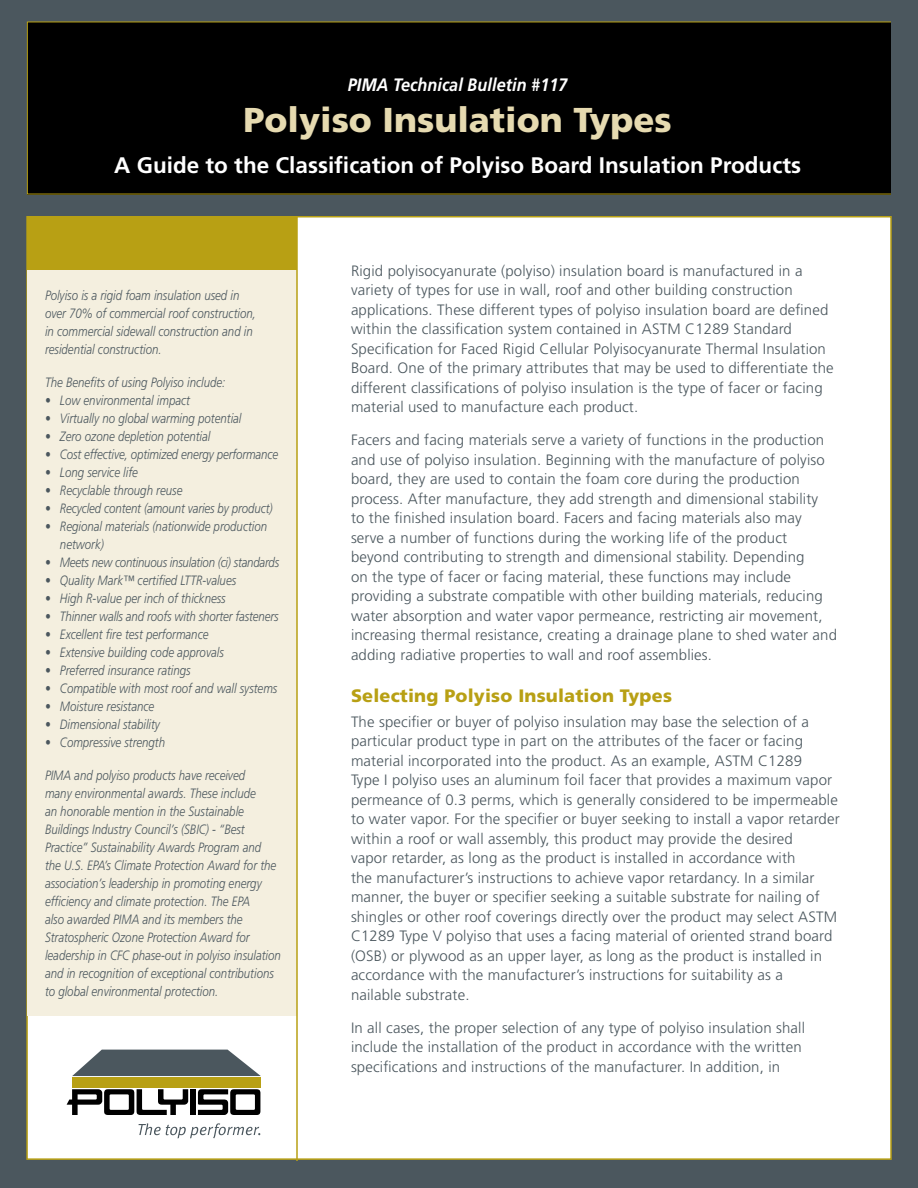
<style>
.page{position:relative;width:918px;height:1188px;background:#4b575e}
.page>*{position:absolute;margin:0;border:0;box-sizing:border-box;transform-origin:0 0}
.t1{font:900 34.5px "Frutiger";color:#e6dab0}
.t2{font:700 22.5px "Frutiger";color:#fff}
.t3{font:900 18px "Frutiger";letter-spacing:.01em;color:#b8a014}
.t4{font:italic 700 18px "Frutiger";letter-spacing:.005em;color:#fff;scale:.9 1}
.t5{font:300 15px/19.5px "Frutiger";letter-spacing:.01em;color:#4b575e}
.t6{font:italic 300 13.5px/18px "Frutiger";color:#4b575e;scale:.85 1}
.t7{font:italic 300 13.5px "Frutiger";letter-spacing:-.02em;color:#4b575e;scale:.85 1}
</style>
<div class="page">
<div style="left:26px;top:216px;width:866px;height:944px;background:#fff;border:2px solid #b8a014"></div>
<div style="left:27px;top:216px;width:270px;height:799px;background:#f4efdf"></div>
<div style="left:27px;top:22px;width:864px;height:172px;background:#000"></div>
<div style="left:27px;top:216px;width:270px;height:54px;background:#b8a014"></div>
<hr style="left:296px;top:216px;width:2px;height:945px;background:#b8a014">
<svg style="left:72px;top:1050px;width:189px;height:26px"></svg>
<div style="left:72px;top:1077px;width:189px;height:10px;background:#b8a014"></div>
<svg style="left:67px;top:1089px;width:121px;height:26px"></svg>
<div style="left:190px;top:1089px;width:6px;height:26px;background:#000"></div>
<svg style="left:198px;top:1089px;width:62px;height:26px"></svg>
<svg style="left:138px;top:1123px;width:122px;height:15px"></svg>
<p class="t4" style="left:348px;top:74px;width:246px">PIMA Technical Bulletin #117</p>
<h1 class="t1" style="left:243px;top:100px;width:430px">Polyiso Insulation Types</h1>
<h2 class="t2" style="left:114px;top:152px;width:688px">A Guide to the Classification of Polyiso Board Insulation Products</h2>
<p class="t6" style="left:45px;top:286px;width:250px">Polyiso is a rigid foam insulation used in over 70% of commercial roof construction, in commercial sidewall construction and in residential construction.</p>
<p class="t6" style="left:45px;top:373px;width:214px">The Benefits of using Polyiso include:</p>
<p class="t6" style="left:45px;top:391px;width:172px">• Low environmental impact</p>
<p class="t6" style="left:45px;top:409px;width:233px">• Virtually no global warming potential</p>
<p class="t6" style="left:45px;top:427px;width:196px">• Zero ozone depletion potential</p>
<p class="t6" style="left:45px;top:445px;width:276px">• Cost effective, optimized energy performance</p>
<p class="t6" style="left:45px;top:463px;width:111px">• Long service life</p>
<p class="t6" style="left:45px;top:481px;width:163px">• Recyclable through reuse</p>
<p class="t6" style="left:45px;top:499px;width:269px">• Recycled content (amount varies by product)</p>
<p class="t6" style="left:60px;top:517px;width:245px;text-indent:-15px">• Regional materials (nationwide production network)</p>
<p class="t7" style="left:45px;top:555px;width:277px">• Meets new continuous insulation (ci) standards</p>
<p class="t6" style="left:45px;top:571px;width:226px">• Quality Mark™ certified LTTR-values</p>
<p class="t6" style="left:45px;top:589px;width:214px">• High R-value per inch of thickness</p>
<p class="t6" style="left:45px;top:607px;width:276px">• Thinner walls and roofs with shorter fasteners</p>
<p class="t6" style="left:45px;top:625px;width:194px">• Excellent fire test performance</p>
<p class="t6" style="left:45px;top:643px;width:212px">• Extensive building code approvals</p>
<p class="t6" style="left:45px;top:661px;width:173px">• Preferred insurance ratings</p>
<p class="t6" style="left:45px;top:679px;width:275px">• Compatible with most roof and wall systems</p>
<p class="t6" style="left:45px;top:697px;width:130px">• Moisture resistance</p>
<p class="t6" style="left:45px;top:715px;width:137px">• Dimensional stability</p>
<p class="t6" style="left:45px;top:733px;width:143px">• Compressive strength</p>
<p class="t6" style="left:45px;top:766px;width:279px">PIMA and polyiso products have received<br>many environmental awards. These include<br>an honorable mention in the Sustainable Buildings Industry Council’s (SBIC) - “Best Practice” Sustainability Awards Program and<br>the U.S. EPA’s Climate Protection Award for the association’s leadership in promoting energy efficiency and climate protection. The EPA<br>also awarded PIMA and its members the Stratospheric Ozone Protection Award for leadership in CFC phase-out in polyiso insulation and in recognition of exceptional contributions to global environmental protection.</p>
<p class="t5" style="left:351px;top:261px;width:484px">Rigid polyisocyanurate (polyiso) insulation board is manufactured in a variety of types for use in wall, roof and other building construction applications. These different types of polyiso insulation board are defined within the classification system contained in ASTM C1289 Standard Specification for Faced Rigid Cellular Polyisocyanurate Thermal Insulation Board. One of the primary attributes that may be used to differentiate the different classifications of polyiso insulation is the type of facer or facing material used to manufacture each product.</p>
<p class="t5" style="left:351px;top:431px;width:488px">Facers and facing materials serve a variety of functions in the production and use of polyiso insulation. Beginning with the manufacture of polyiso board, they are used to contain the foam core during the production process. After manufacture, they add strength and dimensional stability<br>to the finished insulation board. Facers and facing materials also may serve a number of functions during the working life of the product beyond contributing to strength and dimensional stability. Depending<br>on the type of facer or facing material, these functions may include providing a substrate compatible with other building materials, reducing water absorption and water vapor permeance, restricting air movement, increasing thermal resistance, creating a drainage plane to shed water and adding radiative properties to wall and roof assemblies.</p>
<p class="t3" style="left:351px;top:685px;width:323px">Selecting Polyiso Insulation Types</p>
<p class="t5" style="left:351px;top:712px;width:490px">The specifier or buyer of polyiso insulation may base the selection of a particular product type in part on the attributes of the facer or facing material incorporated into the product. As an example, ASTM C1289<br>Type I polyiso uses an aluminum foil facer that provides a maximum vapor permeance of 0.3 perms, which is generally considered to be impermeable to water vapor. For the specifier or buyer seeking to install a vapor retarder within a roof or wall assembly, this product may provide the desired<br>vapor retarder, as long as the product is installed in accordance with<br>the manufacturer’s instructions to achieve vapor retardancy. In a similar manner, the buyer or specifier seeking a suitable substrate for nailing of shingles or other roof coverings directly over the product may select ASTM C1289 Type V polyiso that uses a facing material of oriented strand board (OSB) or plywood as an upper layer, as long as the product is installed in accordance with the manufacturer’s instructions for suitability as a<br>nailable substrate.</p>
<p class="t5" style="left:351px;top:1018px;width:456px">In all cases, the proper selection of any type of polyiso insulation shall include the installation of the product in accordance with the written specifications and instructions of the manufacturer. In addition, in</p>
</div>
